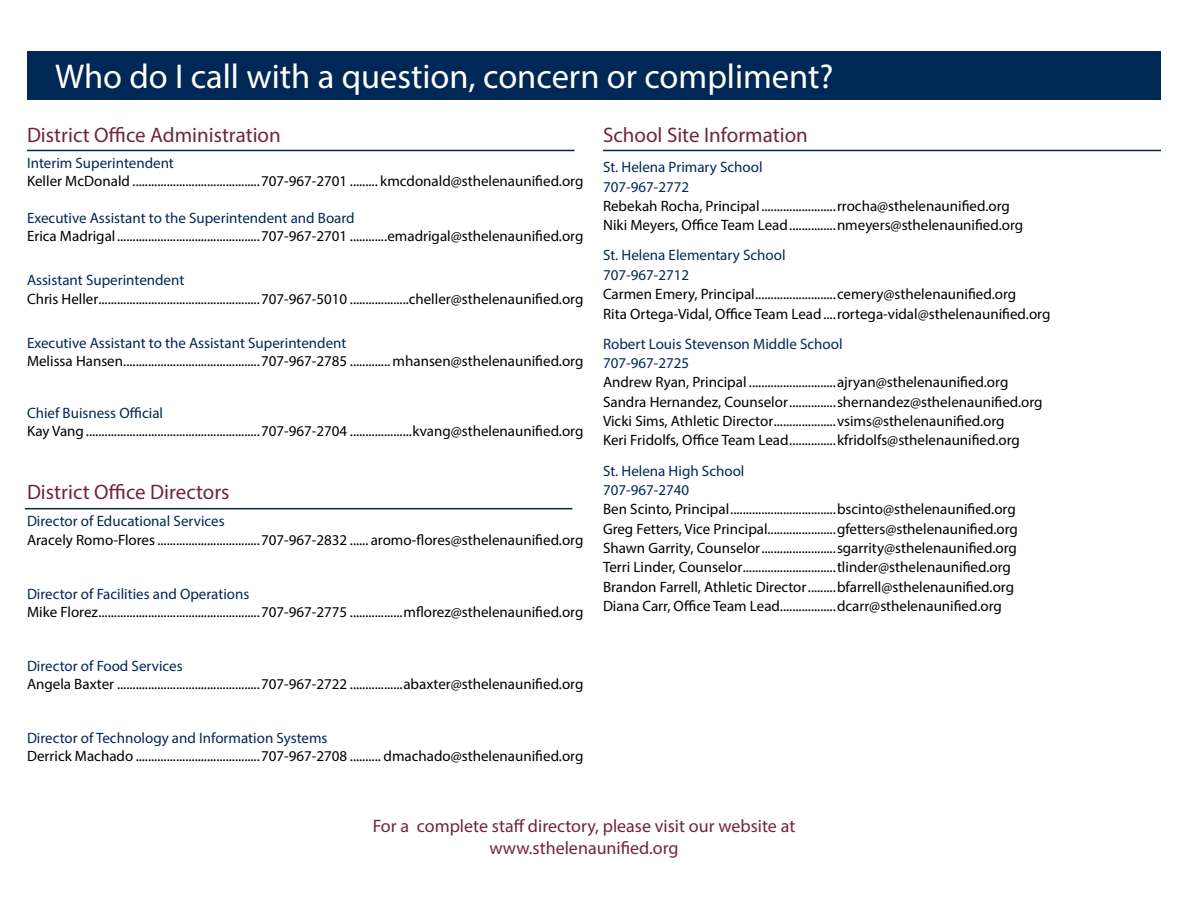
<style>
.page{position:relative;width:1188px;height:918px;background:#fff}
.page>*{position:absolute;margin:0;border:0;box-sizing:border-box;transform-origin:0 0}
.t1{font:34.5px "Myriad Pro";color:#fff}
.t2{font:21px "Myriad Pro";color:#71253d}
.t3{font:18px/21.6px "Myriad Pro";color:#71253d;text-align:center}
.t4{font:15px/19.4px "Myriad Pro";color:#000}
.t5{font:15px/19.4px "Myriad Pro";color:#002856}
</style>
<div class="page">
<hr style="left:27px;top:150px;width:548px;height:1px;background:#002856">
<hr style="left:25px;top:508px;width:547px;height:1px;background:#002856">
<hr style="left:603px;top:150px;width:558px;height:1px;background:#002856">
<div style="left:27px;top:51px;width:1134px;height:48px;background:#002856"></div>
<h1 class="t1" style="left:55px;top:55px;width:780px">Who do I call with a question, concern or compliment?</h1>
<h2 class="t2" style="left:27px;top:122px;width:255px">District Office Administration</h2>
<p class="t5" style="left:27px;top:153px;width:148px">Interim Superintendent</p>
<p class="t4" style="left:27px;top:171px;width:558px">Keller McDonald .........................................707-967-2701 ......... kmcdonald@sthelenaunified.org</p>
<p class="t5" style="left:27px;top:208px;width:329px">Executive Assistant to the Superintendent and Board</p>
<p class="t4" style="left:27px;top:226px;width:558px">Erica Madrigal..............................................707-967-2701 ............emadrigal@sthelenaunified.org</p>
<p class="t5" style="left:27px;top:270px;width:159px">Assistant Superintendent</p>
<p class="t4" style="left:27px;top:289px;width:558px">Chris Heller....................................................707-967-5010 ...................cheller@sthelenaunified.org</p>
<p class="t5" style="left:27px;top:333px;width:321px">Executive Assistant to the Assistant Superintendent</p>
<p class="t4" style="left:27px;top:351px;width:558px">Melissa Hansen............................................707-967-2785 ............. mhansen@sthelenaunified.org</p>
<p class="t5" style="left:27px;top:403px;width:138px">Chief Buisness Official</p>
<p class="t4" style="left:27px;top:421px;width:558px">Kay Vang........................................................707-967-2704 ....................kvang@sthelenaunified.org</p>
<h2 class="t2" style="left:27px;top:479px;width:204px">District Office Directors</h2>
<p class="t5" style="left:27px;top:511px;width:199px">Director of Educational Services</p>
<p class="t4" style="left:27px;top:530px;width:558px">Aracely Romo-Flores.................................707-967-2832 ...... aromo-flores@sthelenaunified.org</p>
<p class="t5" style="left:27px;top:584px;width:224px">Director of Facilities and Operations</p>
<p class="t4" style="left:27px;top:602px;width:558px">Mike Florez....................................................707-967-2775 .................mflorez@sthelenaunified.org</p>
<p class="t5" style="left:27px;top:656px;width:157px">Director of Food Services</p>
<p class="t4" style="left:27px;top:674px;width:558px">Angela Baxter ..............................................707-967-2722 .................abaxter@sthelenaunified.org</p>
<p class="t5" style="left:27px;top:728px;width:302px">Director of Technology and Information Systems</p>
<p class="t4" style="left:27px;top:746px;width:558px">Derrick Machado ........................................707-967-2708 .......... dmachado@sthelenaunified.org</p>
<h2 class="t2" style="left:603px;top:122px;width:206px">School Site Information</h2>
<p class="t5" style="left:603px;top:157px;width:161px">St. Helena Primary School<br>707-967-2772</p>
<p class="t4" style="left:603px;top:196px;width:422px">Rebekah Rocha, Principal........................rrocha@sthelenaunified.org<br>Niki Meyers, Office Team Lead...............nmeyers@sthelenaunified.org</p>
<p class="t5" style="left:603px;top:246px;width:184px">St. Helena Elementary School<br>707-967-2712</p>
<p class="t4" style="left:603px;top:284px;width:449px">Carmen Emery, Principal..........................cemery@sthelenaunified.org<br>Rita Ortega-Vidal, Office Team Lead....rortega-vidal@sthelenaunified.org</p>
<p class="t5" style="left:603px;top:334px;width:241px">Robert Louis Stevenson Middle School<br>707-967-2725</p>
<p class="t4" style="left:603px;top:372px;width:441px">Andrew Ryan, Principal ............................ajryan@sthelenaunified.org Sandra Hernandez, Counselor...............shernandez@sthelenaunified.org Vicki Sims, Athletic Director....................vsims@sthelenaunified.org<br>Keri Fridolfs, Office Team Lead...............kfridolfs@sthelenaunified.org</p>
<p class="t5" style="left:603px;top:461px;width:143px">St. Helena High School<br>707-967-2740</p>
<p class="t4" style="left:603px;top:499px;width:417px">Ben Scinto, Principal..................................bscinto@sthelenaunified.org Greg Fetters, Vice Principal......................gfetters@sthelenaunified.org Shawn Garrity, Counselor........................sgarrity@sthelenaunified.org Terri Linder, Counselor..............................tlinder@sthelenaunified.org Brandon Farrell, Athletic Director.........bfarrell@sthelenaunified.org Diana Carr, Office Team Lead..................dcarr@sthelenaunified.org</p>
<p class="t3" style="left:373px;top:815px;width:424px">For a complete staff directory, please visit our website at www.sthelenaunified.org</p>
</div>
